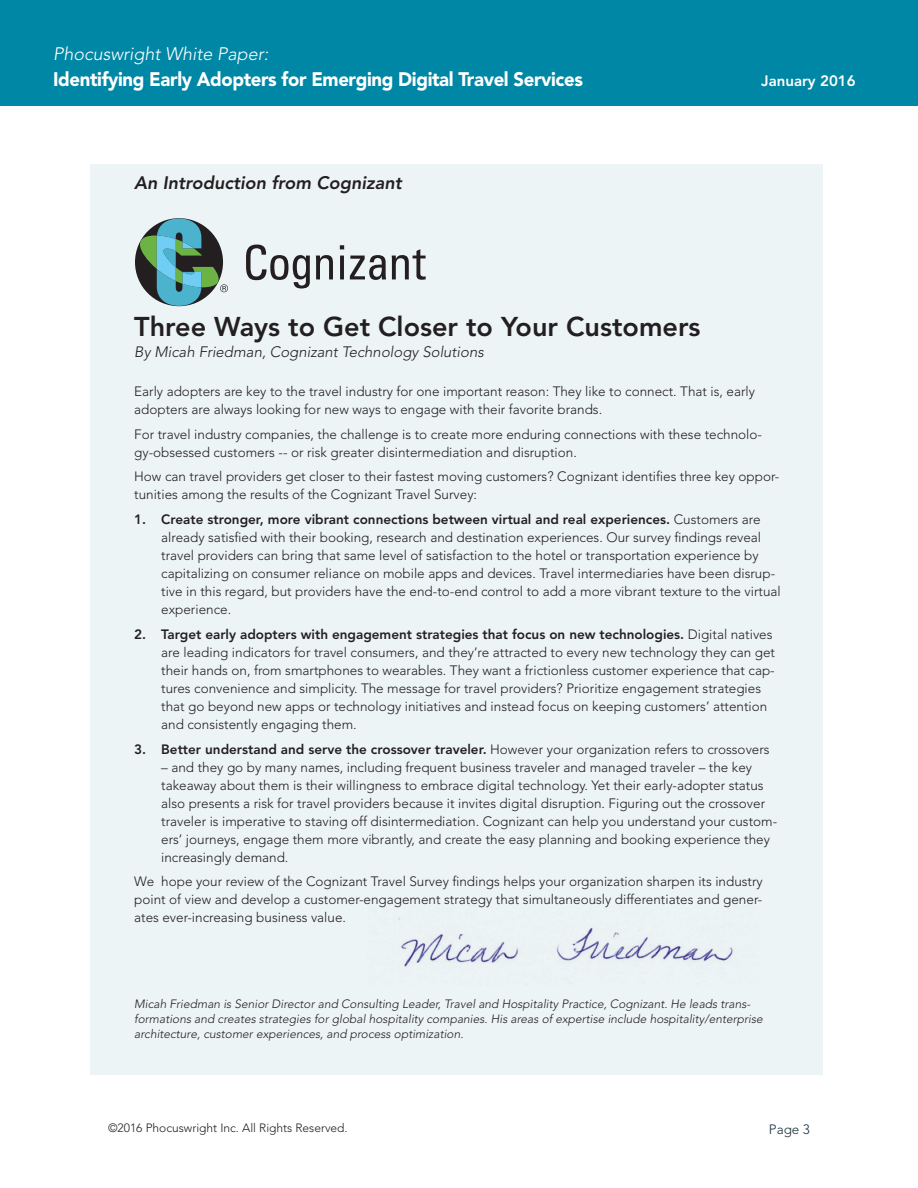
<style>
.page{position:relative;width:918px;height:1188px;background:#fff}
.page>*{position:absolute;margin:0;border:0;box-sizing:border-box;transform-origin:0 0}
.t1{font:800 27px "Avenir";color:#231f20}
.t2{font:900 19.5px "Avenir";letter-spacing:-.02em;color:#fff;scale:.95 1}
.t3{font:italic 800 18px "Avenir";color:#231f20}
.t4{font:italic 300 18px "Avenir";color:#fff}
.t5{font:italic 300 15px "Avenir";color:#231f20}
.t6{font:800 15px "Avenir";color:#fff}
.t7{font:300 13.5px/18px "Avenir";color:#231f20}
.t8{font:800 13.5px "Avenir";color:#231f20}
.t9{font:300 13.5px "Avenir";color:#1c323c}
.t10{font:italic 300 12px/15px "Avenir";color:#231f20}
.t11{font:300 12px "Avenir";color:#231f20}
.s1{font-weight:800}
.s2{font-weight:300}
</style>
<div class="page">
<div style="left:0;top:0;width:918px;height:106px;background:#0087a5"></div>
<div style="left:90px;top:165px;width:733px;height:910px;background:#edf4f6"></div>
<svg style="left:246px;top:245px;width:64px;height:44px"></svg>
<svg style="left:316px;top:255px;width:17px;height:24px"></svg>
<hr style="left:340px;top:256px;width:4px;height:23px;background:#231f20">
<svg style="left:340px;top:245px;width:4px;height:4px"></svg>
<svg style="left:350px;top:255px;width:36px;height:25px"></svg>
<svg style="left:392px;top:249px;width:34px;height:31px"></svg>
<svg style="left:135px;top:218px;width:93px;height:88px"></svg>
<img style="left:398px;top:918px;width:335px;height:67px">
<h3 class="t4" style="left:53px;top:43px;width:217px">Phocuswright White Paper:</h3>
<h2 class="t2" style="left:53px;top:67px;width:559px">Identifying Early Adopters for Emerging Digital Travel Services</h2>
<p class="t6" style="left:761px;top:72px;width:96px">January 2016</p>
<p class="t3" style="left:134px;top:172px;width:269px">An Introduction from Cognizant</p>
<p class="t1" style="left:134px;top:311px;width:568px">Three Ways to Get Closer to Your Customers</p>
<p class="t5" style="left:134px;top:343px;width:351px">By Micah Friedman, Cognizant Technology Solutions</p>
<p class="t7" style="left:134px;top:382px;width:622px">Early adopters are key to the travel industry for one important reason: They like to connect. That is, early adopters are always looking for new ways to engage with their favorite brands.</p>
<p class="t7" style="left:134px;top:425px;width:629px">For travel industry companies, the challenge is to create more enduring connections with these technolo&shy;gy-obsessed customers -- or risk greater disintermediation and disruption.</p>
<p class="t7" style="left:134px;top:468px;width:647px">How can travel providers get closer to their fastest moving customers? Cognizant identifies three key oppor&shy;tunities among the results of the Cognizant Travel Survey:</p>
<p class="t7" style="left:161px;top:511px;width:621px;text-indent:-27px"><span class="s1">1. Create stronger, more vibrant connections between virtual and real experiences.</span> Customers are already satisfied with their booking, research and destination experiences. Our survey findings reveal travel providers can bring that same level of satisfaction to the hotel or transportation experience by capitalizing on consumer reliance on mobile apps and devices. Travel intermediaries have been disrup&shy;tive in this regard, but providers have the end-to-end control to add a more vibrant texture to the virtual experience.</p>
<p class="t7" style="left:161px;top:625px;width:615px;text-indent:-27px"><span class="s1">2. Target early adopters with engagement strategies that focus on new technologies.</span> Digital natives are leading indicators for travel consumers, and they’re attracted to every new technology they can get their hands on, from smartphones to wearables. They want a frictionless customer experience that cap&shy;tures convenience and simplicity. The message for travel providers? Prioritize engagement strategies that go beyond new apps or technology initiatives and instead focus on keeping customers’ attention and consistently engaging them.</p>
<p class="t8" style="left:134px;top:741px;width:637px">3. Better understand and serve the crossover traveler. <span class="s2">However your organization refers to crossovers</span></p>
<p class="t7" style="left:161px;top:758px;width:618px">– and they go by many names, including frequent business traveler and managed traveler – the key takeaway about them is their willingness to embrace digital technology. Yet their early-adopter status also presents a risk for travel providers because it invites digital disruption. Figuring out the crossover traveler is imperative to staving off disintermediation. Cognizant can help you understand your custom&shy;ers’ journeys, engage them more vibrantly, and create the easy planning and booking experience they increasingly demand.</p>
<p class="t7" style="left:134px;top:873px;width:630px;text-align:justify">We hope your review of the Cognizant Travel Survey findings helps your organization sharpen its industry point of view and develop a customer-engagement strategy that simultaneously differentiates and gener&shy;ates ever-increasing business value.</p>
<p class="t10" style="left:134px;top:996px;width:630px">Micah Friedman is Senior Director and Consulting Leader, Travel and Hospitality Practice, Cognizant. He leads trans&shy;formations and creates strategies for global hospitality companies. His areas of expertise include hospitality/enterprise architecture, customer experiences, and process optimization.</p>
<p class="t11" style="left:108px;top:1121px;width:241px">©2016 Phocuswright Inc. All Rights Reserved.</p>
<p class="t9" style="left:769px;top:1121px;width:43px">Page 3</p>
</div>
